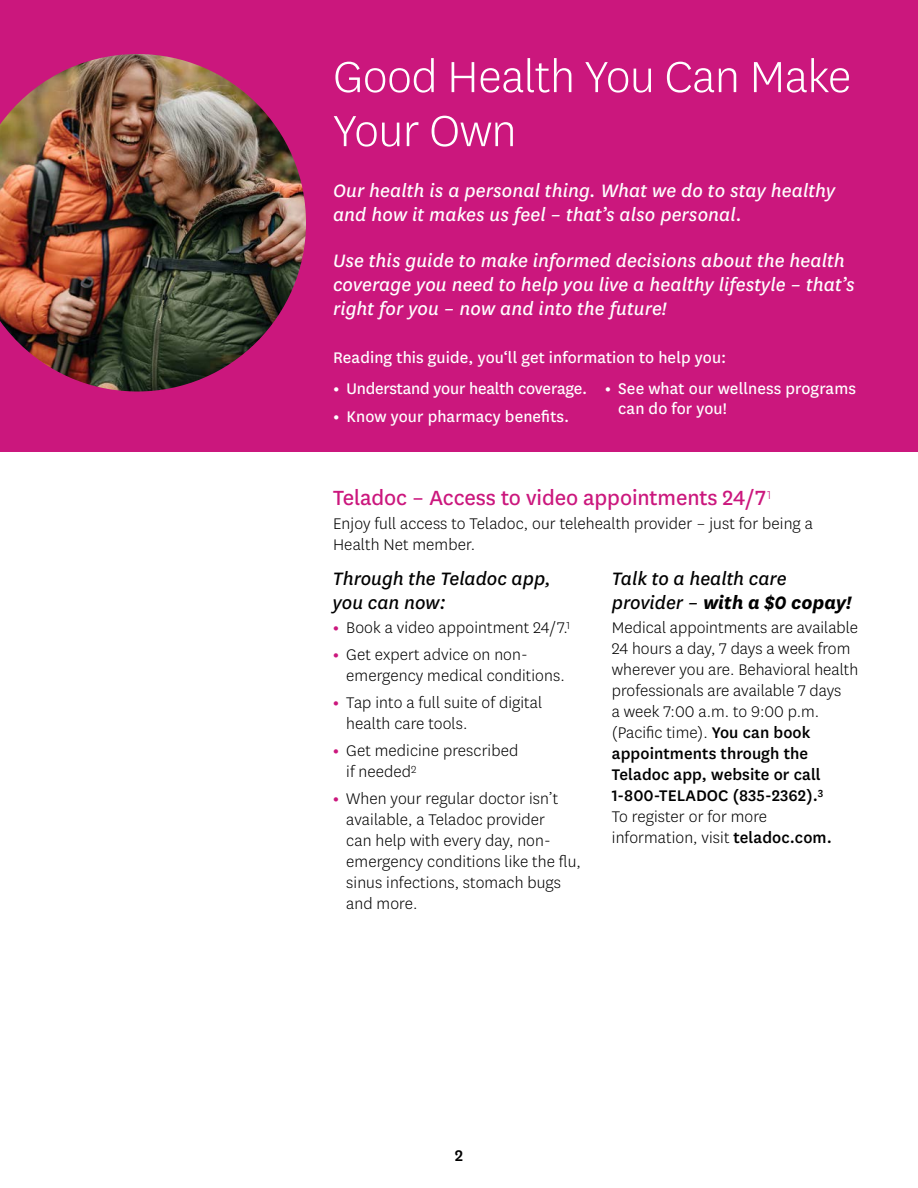
<style>
.page{position:relative;width:918px;height:1188px;background:#fff}
.page>*{position:absolute;margin:0;border:0;box-sizing:border-box;transform-origin:0 0}
.t1{font:300 51px/54px "Centene Sans";letter-spacing:-.01em;color:#fff}
.t2{font:24px "Centene Sans";letter-spacing:-.005em;color:#cb177d}
.t3{font:italic 21px/24px "Centene Sans";letter-spacing:.005em;color:#fff}
.t4{font:italic 21px/24px "Centene Sans";color:#000}
.t5{font:300 18px/21px "Centene Sans";letter-spacing:.005em;color:#000}
.t6{font:18px/19.5px "Centene Sans";letter-spacing:.005em;color:#fff}
.t7{font:500 18px "Centene Sans";color:#000}
.s1{font-weight:700}
.s2{font-weight:700;color:#cb177d}
.s3{font-weight:500}
</style>
<div class="page">
<div style="left:0;top:0;width:918px;height:451px;background:#cb177d"></div>
<img style="left:0;top:54px;width:306px;height:338px">
<h2 class="t1" style="left:333px;top:48px;width:520px">Good Health You Can Make<br>Your Own</h2>
<p class="t3" style="left:333px;top:178px;width:504px">Our health is a personal thing. What we do to stay healthy and how it makes us feel – that’s also personal.</p>
<p class="t3" style="left:333px;top:248px;width:523px">Use this guide to make informed decisions about the health coverage you need to help you live a healthy lifestyle – that’s right for you – now and into the future!</p>
<p class="t6" style="left:333px;top:347px;width:395px">Reading this guide, you‘ll get information to help you:</p>
<p class="t6" style="left:333px;top:378px;width:256px"><span class="s1">•</span> Understand your health coverage.</p>
<p class="t6" style="left:333px;top:406px;width:238px"><span class="s1">•</span> Know your pharmacy benefits.</p>
<p class="t6" style="left:618px;top:378px;width:239px;text-indent:-14px"><span class="s1">•</span> See what our wellness programs can do for you!</p>
<h3 class="t2" style="left:333px;top:482px;width:440px">Teladoc – Access to video appointments 24/7<sup>1</sup></h3>
<p class="t5" style="left:333px;top:513px;width:481px">Enjoy full access to Teladoc, our telehealth provider – just for being a<br>Health Net member.</p>
<h4 class="t4" style="left:333px;top:566px;width:220px">Through the Teladoc app, you can now:</h4>
<p class="t5" style="left:333px;top:617px;width:239px"><span class="s2">•</span> Book a video appointment 24/7.<sup>1</sup></p>
<p class="t5" style="left:346px;top:644px;width:220px;text-indent:-14px"><span class="s2">•</span> Get expert advice on non&shy;emergency medical conditions.</p>
<p class="t5" style="left:346px;top:692px;width:197px;text-indent:-14px"><span class="s2">•</span> Tap into a full suite of digital health care tools.</p>
<p class="t5" style="left:346px;top:740px;width:173px;text-indent:-14px"><span class="s2">•</span> Get medicine prescribed if needed<sup>2</sup></p>
<p class="t5" style="left:346px;top:788px;width:236px;text-indent:-14px"><span class="s2">•</span> When your regular doctor isn’t available, a Teladoc provider<br>can help with every day, non&shy;emergency conditions like the flu, sinus infections, stomach bugs and more.</p>
<h4 class="t4" style="left:612px;top:566px;width:241px">Talk to a health care provider – <span class="s1">with a $0 copay!</span></h4>
<p class="t5" style="left:612px;top:617px;width:248px">Medical appointments are available<br>24 hours a day, 7 days a week from wherever you are. Behavioral health professionals are available 7 days<br>a week 7:00 a.m. to 9:00 p.m. (Pacific time). <span class="s3">You can book appointments through the<br>Teladoc app, website or call<br>1-800-TELADOC (835-2362).</span><sup>3</sup></p>
<p class="t5" style="left:612px;top:806px;width:221px">To register or for more information, visit <span class="s3">teladoc.com.</span></p>
<p class="t7" style="left:455px;top:1143px;width:10px">2</p>
</div>
